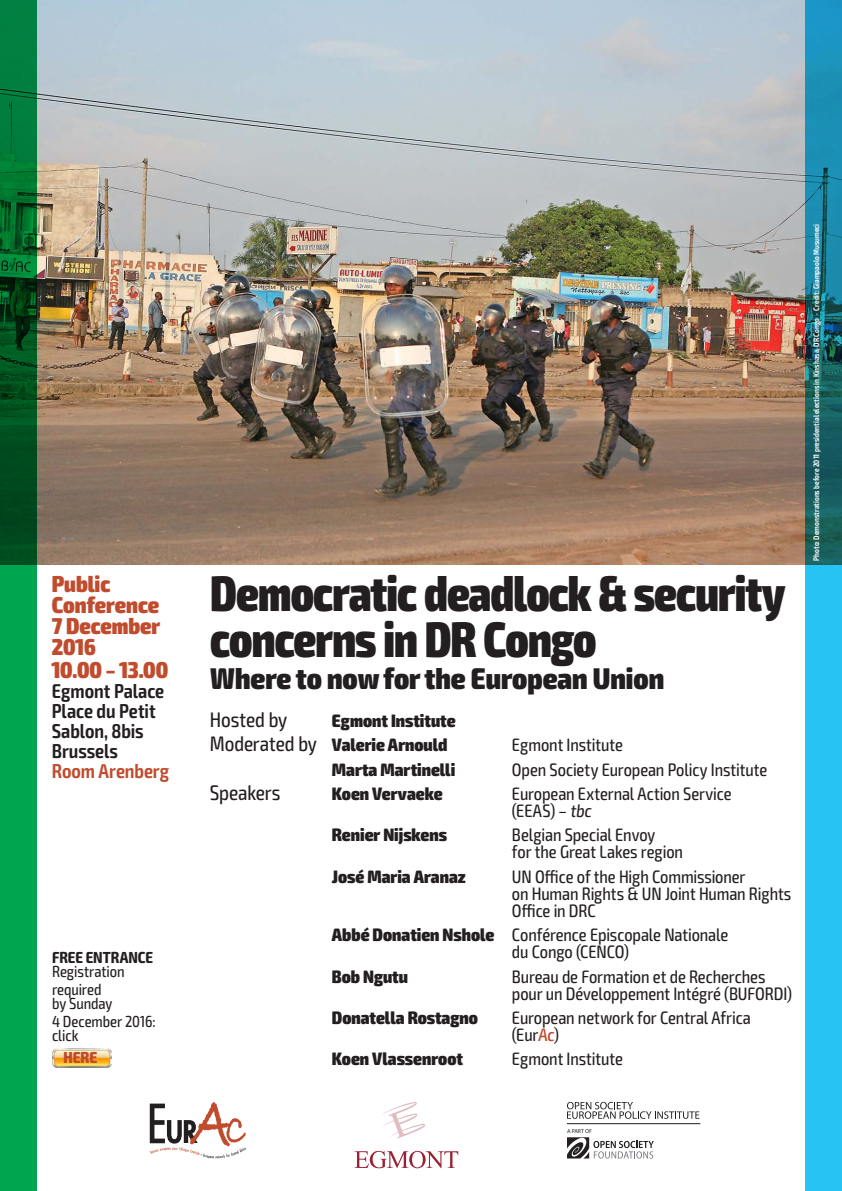
<style>
.page{position:relative;width:842px;height:1191px;background:#fff}
.page>*{position:absolute;margin:0;border:0;box-sizing:border-box;transform-origin:0 0}
.t1{font:900 condensed 50px/46px "Exo 2";letter-spacing:-.02em;color:#231f20;scale:.92 1}
.t2{font:900 condensed 30px "Exo 2";color:#231f20}
.t3{font:900 condensed 23px/21px "Exo 2";color:#c14b2d}
.t4{font:condensed 21px "Exo 2";letter-spacing:-.005em;color:#231f20}
.t5{font:600 condensed 20px/20px "Exo 2";letter-spacing:-.005em;color:#231f20}
.t6{font:600 condensed 20px "Exo 2";letter-spacing:-.005em;color:#c14b2d}
.t7{font:condensed 18px/17px "Exo 2";letter-spacing:-.005em;color:#231f20}
.t8{font:900 condensed 18px/24.4px "Exo 2";color:#231f20}
.t9{font:condensed 16px/17.4px "Exo 2";letter-spacing:-.005em;color:#231f20}
.t10{font:700 condensed 16px "Exo 2";letter-spacing:-.005em;color:#231f20}
.t11{font:800 condensed 16px "Exo 2";color:#c14b2d}
.t12{font:600 condensed 8px "Exo 2";color:#fff}
.t13{font:5.8px "Myriad Pro";color:#231f20}
.s1{font-weight:400;font-size:21px}
.s2{font-weight:900}
.s3{font-weight:500;color:#c14b2d}
</style>
<div class="page">
<img style="left:37px;top:0;width:768px;height:564px">
<svg style="left:0;top:0;width:37px;height:1191px;background:#00843d"></svg>
<svg style="left:805px;top:0;width:37px;height:1191px;background:#209fc1"></svg>
<img style="left:52px;top:1048px;width:60px;height:19px">
<svg style="left:567px;top:1137px;width:87px;height:21px"></svg>
<svg style="left:567px;top:1101px;width:132px;height:17px"></svg>
<hr style="left:567px;top:1123px;width:133px;height:1px;background:#231f20">
<svg style="left:150px;top:1102px;width:96px;height:56px"></svg>
<svg style="left:355px;top:1150px;width:103px;height:18px"></svg>
<svg style="left:382px;top:1102px;width:43px;height:36px"></svg>
<p class="t3" style="left:52px;top:573px;width:110px">Public<br>Conference<br>7 December<br>2016</p>
<p class="t3" style="left:52px;top:659px;width:118px">10.00 – 13.00</p>
<p class="t5" style="left:52px;top:681px;width:114px">Egmont Palace<br>Place du Petit<br>Sablon, 8bis<br>Brussels</p>
<p class="t6" style="left:52px;top:759px;width:119px">Room Arenberg</p>
<p class="t10" style="left:52px;top:947px;width:103px">FREE ENTRANCE</p>
<p class="t9" style="left:52px;top:963px;width:74px">Registration required</p>
<p class="t9" style="left:52px;top:995px;width:105px">by Sunday<br>4 December 2016:</p>
<p class="t9" style="left:52px;top:1027px;width:28px">click</p>
<p class="t11" style="left:63px;top:1048px;width:35px">HERE</p>
<h1 class="t1" style="left:210px;top:571px;width:626px">Democratic deadlock &amp; security concerns in DR Congo</h1>
<h2 class="t2" style="left:210px;top:660px;width:455px">Where to now for the European Union</h2>
<p class="t4" style="left:210px;top:707px;width:79px">Hosted by</p>
<p class="t8" style="left:210px;top:708px;width:247px;text-indent:122px">Egmont Institute<br><span class="s1">Moderated by</span> Valerie Arnould</p>
<p class="t7" style="left:512px;top:736px;width:113px">Egmont Institute</p>
<p class="t8" style="left:332px;top:757px;width:125px">Marta Martinelli</p>
<p class="t7" style="left:512px;top:761px;width:257px">Open Society European Policy Institute</p>
<p class="t4" style="left:210px;top:780px;width:72px">Speakers</p>
<p class="t8" style="left:332px;top:782px;width:112px">Koen Vervaeke</p>
<p class="t7" style="left:512px;top:785px;width:221px">European External Action Service (EEAS) – tbc</p>
<p class="t8" style="left:332px;top:823px;width:117px">Renier Nijskens</p>
<p class="t7" style="left:512px;top:827px;width:173px">Belgian Special Envoy<br>for the Great Lakes region</p>
<p class="t8" style="left:332px;top:864px;width:135px">José Maria Aranaz</p>
<p class="t7" style="left:512px;top:868px;width:281px">UN Office of the High Commissioner<br>on Human Rights &amp; UN Joint Human Rights<br>Office in DRC</p>
<p class="t7" style="left:512px;top:926px;width:218px;text-indent:-180px"><span class="s2">Abbé Donatien Nshole</span> Conférence Episcopale Nationale du Congo (CENCO)</p>
<p class="t8" style="left:332px;top:964px;width:78px">Bob Ngutu</p>
<p class="t7" style="left:512px;top:968px;width:282px">Bureau de Formation et de Recherches pour un Développement Intégré (BUFORDI)</p>
<p class="t8" style="left:332px;top:1005px;width:148px">Donatella Rostagno</p>
<p class="t7" style="left:512px;top:1009px;width:240px">European network for Central Africa (Eur<span class="s3">Ac</span>)</p>
<p class="t8" style="left:332px;top:1047px;width:133px">Koen Vlassenroot</p>
<p class="t7" style="left:512px;top:1050px;width:113px">Egmont Institute</p>
<p class="t12" style="left:812px;top:561px;width:338px;rotate:-90deg">Photo: Demonstrations before 2011 presidential elections in Kinshasa, DR Congo · Credit: Giampaolo Musumeci</p>
<p class="t13" style="left:567px;top:1127px;width:26px">A PART OF</p>
</div>
